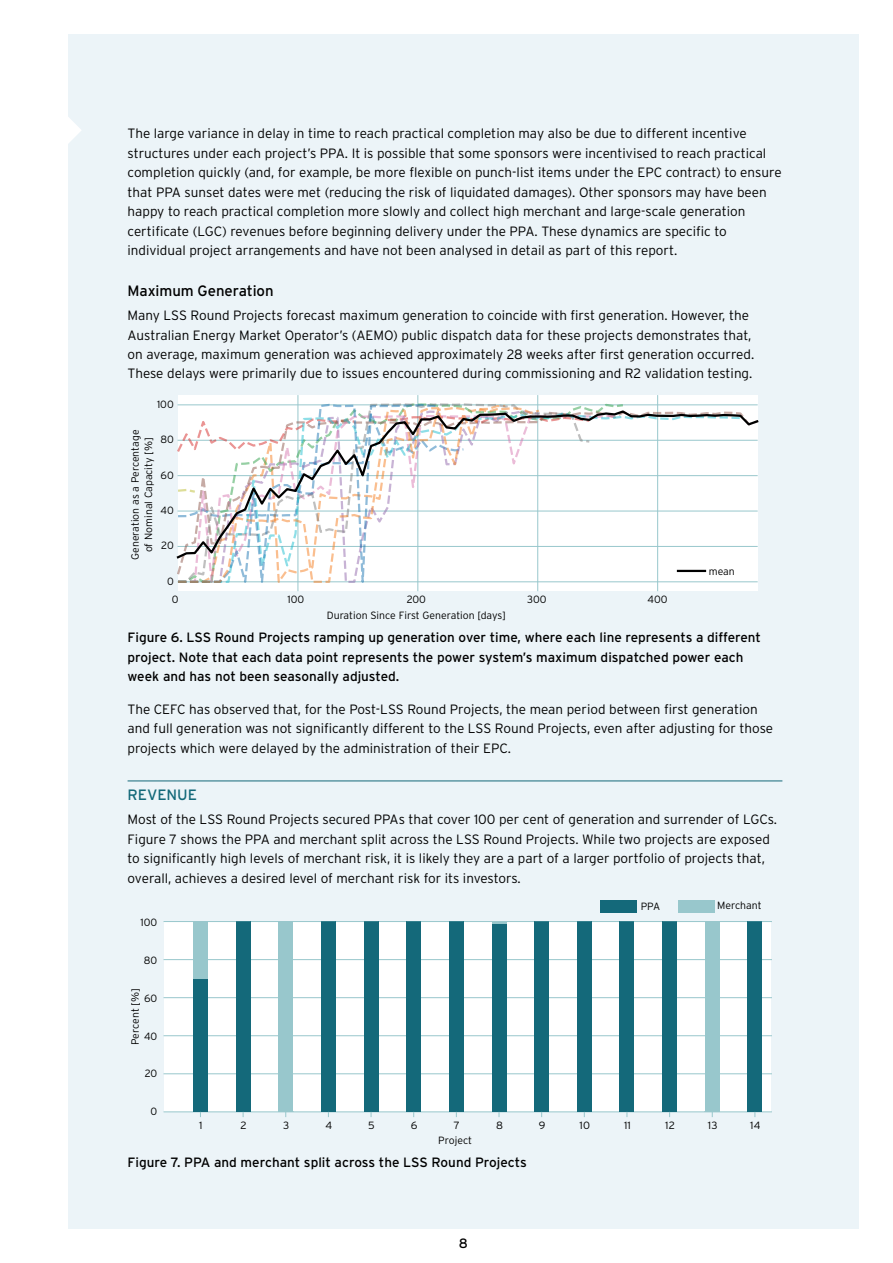
<style>
.page{position:relative;width:893px;height:1263px;background:#fff}
.page>*{position:absolute;margin:0;border:0;box-sizing:border-box;transform-origin:0 0}
.t1{font:15px "Interstate";letter-spacing:-.005em;color:#000}
.t2{font:15px "Interstate";color:#14697a}
.t3{font:300 13.5px/19.5px "Interstate";color:#000}
.t4{font:13.5px/19.5px "Interstate";color:#000}
.t5{font:300 10.5px/13.2px "Interstate";color:#000;text-align:center}
</style>
<div class="page">
<div style="left:68px;top:34px;width:791px;height:1195px;background:#ecf4f8"></div>
<svg style="left:68px;top:117px;width:13px;height:26px"></svg>
<hr style="left:128px;top:780px;width:654px;height:1px;background:#14697a">
<div style="left:178px;top:396px;width:579px;height:195px;background:#fff"></div>
<hr style="left:298px;top:396px;width:1px;height:195px;background:#98c7cc">
<hr style="left:418px;top:396px;width:1px;height:195px;background:#98c7cc">
<hr style="left:537px;top:396px;width:1px;height:195px;background:#98c7cc">
<hr style="left:657px;top:396px;width:1px;height:195px;background:#98c7cc">
<hr style="left:178px;top:581px;width:579px;height:1px;background:#98c7cc">
<hr style="left:178px;top:405px;width:579px;height:1px;background:#98c7cc">
<svg style="left:539px;top:560px;width:201px;height:23px"></svg>
<svg style="left:178px;top:407px;width:361px;height:176px"></svg>
<svg style="left:176px;top:409px;width:583px;height:151px"></svg>
<hr style="left:678px;top:570px;width:27px;height:2px;background:#000">
<div style="left:165px;top:921px;width:606px;height:191px;background:#fff"></div>
<hr style="left:164px;top:1111px;width:608px;height:1px;background:#98c7cc">
<hr style="left:164px;top:1073px;width:608px;height:1px;background:#98c7cc">
<hr style="left:164px;top:1035px;width:608px;height:1px;background:#98c7cc">
<hr style="left:164px;top:997px;width:608px;height:1px;background:#98c7cc">
<hr style="left:164px;top:959px;width:608px;height:1px;background:#98c7cc">
<hr style="left:164px;top:921px;width:608px;height:1px;background:#98c7cc">
<div style="left:193px;top:979px;width:15px;height:133px;background:#14697a"></div>
<div style="left:236px;top:921px;width:15px;height:191px;background:#14697a"></div>
<div style="left:321px;top:921px;width:15px;height:191px;background:#14697a"></div>
<div style="left:364px;top:921px;width:14px;height:191px;background:#14697a"></div>
<div style="left:406px;top:921px;width:15px;height:191px;background:#14697a"></div>
<div style="left:449px;top:921px;width:15px;height:191px;background:#14697a"></div>
<div style="left:492px;top:923px;width:14px;height:189px;background:#14697a"></div>
<div style="left:534px;top:921px;width:15px;height:191px;background:#14697a"></div>
<div style="left:577px;top:921px;width:15px;height:191px;background:#14697a"></div>
<div style="left:619px;top:921px;width:15px;height:191px;background:#14697a"></div>
<div style="left:662px;top:921px;width:15px;height:191px;background:#14697a"></div>
<div style="left:747px;top:921px;width:15px;height:191px;background:#14697a"></div>
<div style="left:193px;top:921px;width:15px;height:58px;background:#98c7cc"></div>
<div style="left:278px;top:921px;width:15px;height:191px;background:#98c7cc"></div>
<svg style="left:492px;top:922px;width:14px;height:1px"></svg>
<div style="left:705px;top:921px;width:15px;height:191px;background:#98c7cc"></div>
<div style="left:601px;top:900px;width:36px;height:12px;background:#14697a"></div>
<div style="left:678px;top:900px;width:36px;height:12px;background:#98c7cc"></div>
<p class="t3" style="left:128px;top:124px;width:655px">The large variance in delay in time to reach practical completion may also be due to different incentive structures under each project’s PPA. It is possible that some sponsors were incentivised to reach practical completion quickly (and, for example, be more flexible on punch-list items under the EPC contract) to ensure that PPA sunset dates were met (reducing the risk of liquidated damages). Other sponsors may have been happy to reach practical completion more slowly and collect high merchant and large-scale generation certificate (LGC) revenues before beginning delivery under the PPA. These dynamics are specific to individual project arrangements and have not been analysed in detail as part of this report.</p>
<p class="t1" style="left:128px;top:283px;width:148px">Maximum Generation</p>
<p class="t3" style="left:128px;top:305px;width:628px">Many LSS Round Projects forecast maximum generation to coincide with first generation. However, the Australian Energy Market Operator’s (AEMO) public dispatch data for these projects demonstrates that, on average, maximum generation was achieved approximately 28 weeks after first generation occurred.<br>These delays were primarily due to issues encountered during commissioning and R2 validation testing.</p>
<p class="t5" style="left:157px;top:398px;width:18px">100</p>
<p class="t5" style="left:160px;top:433px;width:15px">80</p>
<p class="t5" style="left:161px;top:468px;width:15px">60</p>
<p class="t5" style="left:160px;top:504px;width:15px">40</p>
<p class="t5" style="left:161px;top:539px;width:14px">20</p>
<p class="t5" style="left:167px;top:574px;width:8px">0</p>
<p class="t5" style="left:129px;top:560px;width:132px;rotate:-90deg">Generation as a Percentage of Nominal Capacity [%]</p>
<p class="t5" style="left:172px;top:592px;width:8px">0</p>
<p class="t5" style="left:287px;top:592px;width:18px">100</p>
<p class="t5" style="left:407px;top:592px;width:21px">200</p>
<p class="t5" style="left:527px;top:592px;width:21px">300</p>
<p class="t5" style="left:647px;top:592px;width:22px">400</p>
<p class="t5" style="left:327px;top:609px;width:180px">Duration Since First Generation [days]</p>
<p class="t5" style="left:709px;top:565px;width:28px">mean</p>
<p class="t4" style="left:128px;top:628px;width:635px">Figure 6. LSS Round Projects ramping up generation over time, where each line represents a different project. Note that each data point represents the power system’s maximum dispatched power each week and has not been seasonally adjusted.</p>
<p class="t3" style="left:128px;top:699px;width:647px">The CEFC has observed that, for the Post-LSS Round Projects, the mean period between first generation and full generation was not significantly different to the LSS Round Projects, even after adjusting for those projects which were delayed by the administration of their EPC.</p>
<p class="t2" style="left:128px;top:787px;width:71px">REVENUE</p>
<p class="t3" style="left:128px;top:809px;width:651px">Most of the LSS Round Projects secured PPAs that cover 100 per cent of generation and surrender of LGCs.<br>Figure 7 shows the PPA and merchant split across the LSS Round Projects. While two projects are exposed to significantly high levels of merchant risk, it is likely they are a part of a larger portfolio of projects that, overall, achieves a desired level of merchant risk for its investors.</p>
<p class="t5" style="left:141px;top:915px;width:18px">100</p>
<p class="t5" style="left:144px;top:953px;width:15px">80</p>
<p class="t5" style="left:144px;top:991px;width:15px">60</p>
<p class="t5" style="left:144px;top:1029px;width:15px">40</p>
<p class="t5" style="left:145px;top:1067px;width:14px">20</p>
<p class="t5" style="left:151px;top:1105px;width:8px">0</p>
<p class="t5" style="left:129px;top:1045px;width:58px;rotate:-90deg">Percent [%]</p>
<p class="t5" style="left:199px;top:1119px;width:5px">1</p>
<p class="t5" style="left:241px;top:1119px;width:8px">2</p>
<p class="t5" style="left:283px;top:1119px;width:8px">3</p>
<p class="t5" style="left:325px;top:1119px;width:8px">4</p>
<p class="t5" style="left:368px;top:1119px;width:8px">5</p>
<p class="t5" style="left:411px;top:1119px;width:8px">6</p>
<p class="t5" style="left:454px;top:1119px;width:8px">7</p>
<p class="t5" style="left:438px;top:1133px;width:35px">Project</p>
<p class="t5" style="left:496px;top:1119px;width:8px">8</p>
<p class="t4" style="left:128px;top:1152px;width:401px">Figure 7. PPA and merchant split across the LSS Round Projects</p>
<p class="t5" style="left:539px;top:1119px;width:8px">9</p>
<p class="t4" style="left:459px;top:1234px;width:11px">8</p>
<p class="t5" style="left:641px;top:899px;width:21px">PPA</p>
<p class="t5" style="left:717px;top:899px;width:46px">Merchant</p>
<p class="t5" style="left:580px;top:1119px;width:12px">10</p>
<p class="t5" style="left:624px;top:1119px;width:8px">11</p>
<p class="t5" style="left:665px;top:1119px;width:11px">12</p>
<p class="t5" style="left:708px;top:1119px;width:11px">13</p>
<p class="t5" style="left:750px;top:1119px;width:12px">14</p>
</div>
